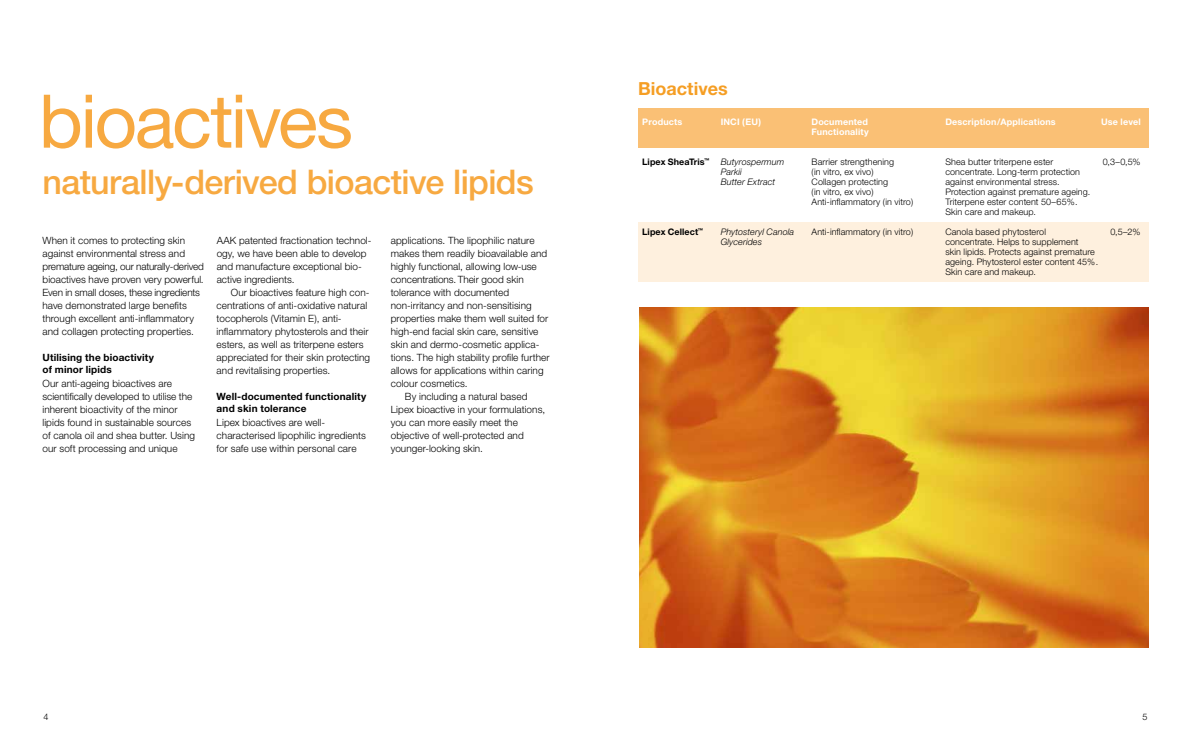
<style>
.page{position:relative;width:1191px;height:738px;background:#fff}
.page>*{position:absolute;margin:0;border:0;box-sizing:border-box;transform-origin:0 0}
.t1{font:74px "Helvetica Neue";letter-spacing:-.03em;color:#f7a941}
.t2{font:500 34px "Helvetica Neue";letter-spacing:-.02em;color:#f7a941}
.t3{font:700 18px "Helvetica Neue";color:#f59e24}
.t4{font:300 10px/13px "Helvetica Neue";letter-spacing:.005em;color:#000}
.t5{font:700 10px/12px "Helvetica Neue";letter-spacing:.015em;color:#000}
.t6{font:300 9px/10px "Helvetica Neue";letter-spacing:.01em;color:#000}
.t7{font:700 9px/10px "Helvetica Neue";letter-spacing:.02em;color:#fff}
.t8{font:italic 300 9px/10px "Helvetica Neue";letter-spacing:.01em;color:#000}
.t9{font:700 9px "Helvetica Neue";letter-spacing:.005em;color:#000}
</style>
<div class="page">
<img style="left:639px;top:307px;width:509px;height:339px">
<div style="left:638px;top:222px;width:510px;height:59px;background:#fef0de"></div>
<div style="left:638px;top:108px;width:510px;height:39px;background:#fac075"></div>
<h1 class="t1" style="left:39px;top:77px;width:316px">bioactives</h1>
<h2 class="t2" style="left:43px;top:162px;width:493px">naturally-derived bioactive lipids</h2>
<p class="t4" style="left:43px;top:233px;width:163px">When it comes to protecting skin against environmental stress and premature ageing, our naturally-derived bioactives have proven very powerful.<br>Even in small doses, these ingredients have demonstrated large benefits through excellent anti-inflammatory and collagen protecting properties.</p>
<p class="t5" style="left:43px;top:351px;width:113px">Utilising the bioactivity of minor lipids</p>
<p class="t4" style="left:43px;top:376px;width:154px">Our anti-ageing bioactives are scientifically developed to utilise the inherent bioactivity of the minor lipids found in sustainable sources of canola oil and shea butter. Using our soft processing and unique</p>
<p class="t4" style="left:217px;top:233px;width:156px">AAK patented fractionation technol&shy;ogy, we have been able to develop and manufacture exceptional bio&shy;active ingredients.</p>
<p class="t4" style="left:217px;top:285px;width:155px;text-indent:14px">Our bioactives feature high con&shy;centrations of anti-oxidative natural tocopherols (Vitamin E), anti&shy;inflammatory phytosterols and their esters, as well as triterpene esters appreciated for their skin protecting and revitalising properties.</p>
<p class="t5" style="left:217px;top:390px;width:151px">Well-documented functionality and skin tolerance</p>
<p class="t4" style="left:217px;top:415px;width:151px">Lipex bioactives are well&shy;characterised lipophilic ingredients for safe use within personal care</p>
<p class="t4" style="left:391px;top:233px;width:145px">applications. The lipophilic nature</p>
<p class="t4" style="left:391px;top:246px;width:158px">makes them readily bioavailable and</p>
<p class="t4" style="left:391px;top:259px;width:147px">highly functional, allowing low-use</p>
<p class="t4" style="left:391px;top:272px;width:134px">concentrations. Their good skin</p>
<p class="t4" style="left:391px;top:285px;width:120px">tolerance with documented</p>
<p class="t4" style="left:391px;top:298px;width:143px">non-irritancy and non-sensitising</p>
<p class="t4" style="left:391px;top:311px;width:159px">properties make them well suited for</p>
<p class="t4" style="left:391px;top:324px;width:149px">high-end facial skin care, sensitive</p>
<p class="t4" style="left:391px;top:337px;width:150px">skin and dermo-cosmetic applica-</p>
<p class="t4" style="left:391px;top:350px;width:160px">tions. The high stability profile further</p>
<p class="t4" style="left:391px;top:363px;width:154px">allows for applications within caring</p>
<p class="t4" style="left:391px;top:376px;width:78px">colour cosmetics.</p>
<p class="t4" style="left:405px;top:389px;width:124px">By including a natural based</p>
<p class="t4" style="left:391px;top:402px;width:156px">Lipex bioactive in your formulations,</p>
<p class="t4" style="left:391px;top:415px;width:129px">you can more easily meet the</p>
<p class="t4" style="left:391px;top:428px;width:134px">objective of well-protected and</p>
<p class="t4" style="left:391px;top:441px;width:94px">younger-looking skin.</p>
<h3 class="t3" style="left:638px;top:77px;width:91px">Bioactives</h3>
<p class="t7" style="left:642px;top:116px;width:42px">Products</p>
<p class="t9" style="left:642px;top:156px;width:69px">Lipex SheaTris<sup>™</sup></p>
<p class="t7" style="left:720px;top:116px;width:42px">INCI (EU)</p>
<p class="t8" style="left:720px;top:156px;width:65px">Butyrospermum<br>Parkii<br>Butter Extract</p>
<p class="t9" style="left:642px;top:226px;width:62px">Lipex Cellect<sup>™</sup></p>
<p class="t8" style="left:720px;top:226px;width:75px">Phytosteryl Canola<br>Glycerides</p>
<p class="t7" style="left:811px;top:116px;width:59px">Documented<br>Functionality</p>
<p class="t6" style="left:811px;top:156px;width:103px">Barrier strengthening<br>(in vitro, ex vivo)<br>Collagen protecting<br>(in vitro, ex vivo)<br>Anti-inflammatory (in vitro)</p>
<p class="t6" style="left:811px;top:226px;width:103px">Anti-inflammatory (in vitro)</p>
<p class="t7" style="left:945px;top:116px;width:112px">Description/Applications</p>
<p class="t6" style="left:945px;top:156px;width:146px">Shea butter triterpene ester concentrate. Long-term protection against environmental stress.<br>Protection against premature ageing.<br>Triterpene ester content 50–65%.<br>Skin care and makeup.</p>
<p class="t6" style="left:945px;top:226px;width:154px">Canola based phytosterol<br>concentrate. Helps to supplement<br>skin lipids. Protects against premature ageing. Phytosterol ester content 45%.<br>Skin care and makeup.</p>
<p class="t7" style="left:1101px;top:116px;width:41px">Use level</p>
<p class="t6" style="left:1102px;top:156px;width:39px">0,3–0,5%</p>
<p class="t6" style="left:1110px;top:226px;width:32px">0,5–2%</p>
<p class="t6" style="left:43px;top:711px;width:7px">4</p>
<p class="t6" style="left:1142px;top:711px;width:7px">5</p>
</div>
